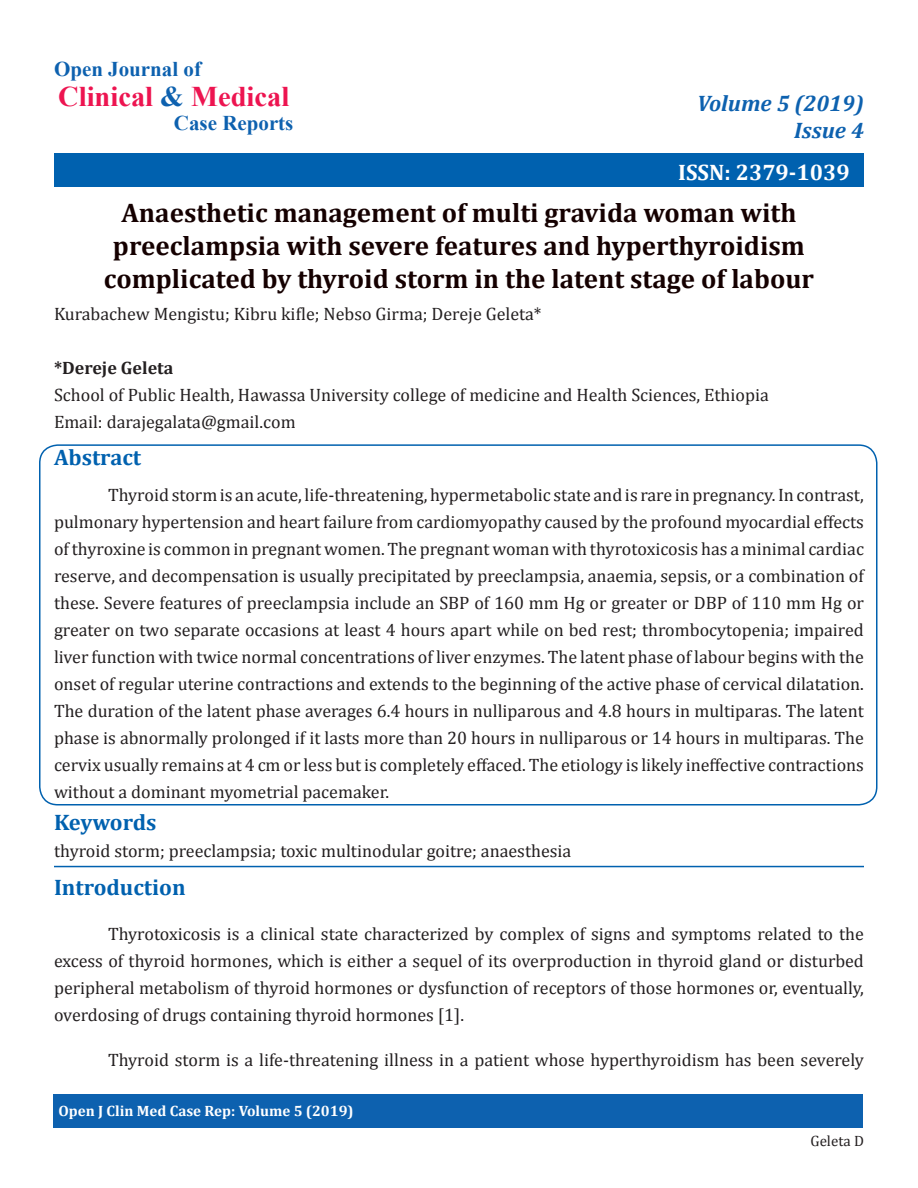
<style>
.page{position:relative;width:918px;height:1188px;background:#fff}
.page>*{position:absolute;margin:0;border:0;box-sizing:border-box;transform-origin:0 0}
.t1{font:700 28.5px "Times New Roman";color:#ed1450}
.t2{font:700 27px "Cambria";color:#150000}
.t3{font:700 22.5px "Cambria";color:#0061af}
.t4{font:italic 700 22.5px "Cambria";color:#0d61af}
.t5{font:700 22.5px "Cambria";color:#fff}
.t6{font:700 21px "Times New Roman";color:#0d61af}
.t7{font:18px/27px "Cambria";color:#231f20;text-align:justify}
.t8{font:700 18px "Cambria";color:#231f20}
.t9{font:700 15px "Cambria";color:#fff}
.t10{font:15px "Cambria";color:#231f20}
.s1{color:#0d61af}
</style>
<div class="page">
<div style="left:54px;top:153px;width:810px;height:34px;background:#0061af"></div>
<hr style="left:54px;top:866px;width:810px;height:1px;background:#0061af">
<div style="left:53px;top:1094px;width:810px;height:34px;background:#0d61af"></div>
<div style="left:39px;top:444px;width:839px;height:362px;border:2px solid #0061af;border-radius:18px"></div>
<p class="t6" style="left:54px;top:54px;width:149px">Open Journal of</p>
<p class="t1" style="left:58px;top:76px;width:233px">Clinical <span class="s1">&amp;</span> Medical</p>
<p class="t6" style="left:174px;top:108px;width:121px">Case Reports</p>
<p class="t4" style="left:697px;top:88px;width:168px">Volume 5 (2019)</p>
<p class="t4" style="left:794px;top:115px;width:71px">Issue 4</p>
<p class="t5" style="left:678px;top:156px;width:173px">ISSN: 2379-1039</p>
<p class="t2" style="left:121px;top:194px;width:677px">Anaesthetic management of multi gravida woman with</p>
<p class="t2" style="left:113px;top:227px;width:694px">preeclampsia with severe features and hyperthyroidism</p>
<p class="t2" style="left:104px;top:260px;width:712px">complicated by thyroid storm in the latent stage of labour</p>
<p class="t7" style="left:54px;top:300px;width:489px">Kurabachew Mengistu; Kibru kifle; Nebso Girma; Dereje Geleta*</p>
<p class="t8" style="left:54px;top:355px;width:121px">*Dereje Geleta</p>
<p class="t7" style="left:54px;top:381px;width:716px">School of Public Health, Hawassa University college of medicine and Health Sciences, Ethiopia</p>
<p class="t7" style="left:54px;top:408px;width:243px">Email: darajegalata@gmail.com</p>
<p class="t3" style="left:54px;top:441px;width:89px">Abstract</p>
<p class="t7" style="left:54px;top:481px;width:812px;text-indent:54px">Thyroid storm is an acute, life-threatening, hypermetabolic state and is rare in pregnancy. In contrast, pulmonary hypertension and heart failure from cardiomyopathy caused by the profound myocardial effects of thyroxine is common in pregnant women. The pregnant woman with thyrotoxicosis has a minimal cardiac reserve, and decompensation is usually precipitated by preeclampsia, anaemia, sepsis, or a combination of these. Severe features of preeclampsia include an SBP of 160 mm Hg or greater or DBP of 110 mm Hg or greater on two separate occasions at least 4 hours apart while on bed rest; thrombocytopenia; impaired liver function with twice normal concentrations of liver enzymes. The latent phase of labour begins with the onset of regular uterine contractions and extends to the beginning of the active phase of cervical dilatation.<br>The duration of the latent phase averages 6.4 hours in nulliparous and 4.8 hours in multiparas. The latent phase is abnormally prolonged if it lasts more than 20 hours in nulliparous or 14 hours in multiparas. The cervix usually remains at 4 cm or less but is completely effaced. The etiology is likely ineffective contractions without a dominant myometrial pacemaker.</p>
<p class="t3" style="left:54px;top:806px;width:104px">Keywords</p>
<p class="t7" style="left:54px;top:837px;width:519px">thyroid storm; preeclampsia; toxic multinodular goitre; anaesthesia</p>
<p class="t3" style="left:54px;top:871px;width:133px">Introduction</p>
<p class="t7" style="left:54px;top:920px;width:811px;text-indent:54px">Thyrotoxicosis is a clinical state characterized by complex of signs and symptoms related to the excess of thyroid hormones, which is either a sequel of its overproduction in thyroid gland or disturbed peripheral metabolism of thyroid hormones or dysfunction of receptors of those hormones or, eventually, overdosing of drugs containing thyroid hormones [1].</p>
<p class="t7" style="left:108px;top:1046px;width:758px">Thyroid storm is a life-threatening illness in a patient whose hyperthyroidism has been severely</p>
<p class="t9" style="left:58px;top:1100px;width:297px">Open J Clin Med Case Rep: Volume 5 (2019)</p>
<p class="t10" style="left:811px;top:1132px;width:55px">Geleta D</p>
</div>
